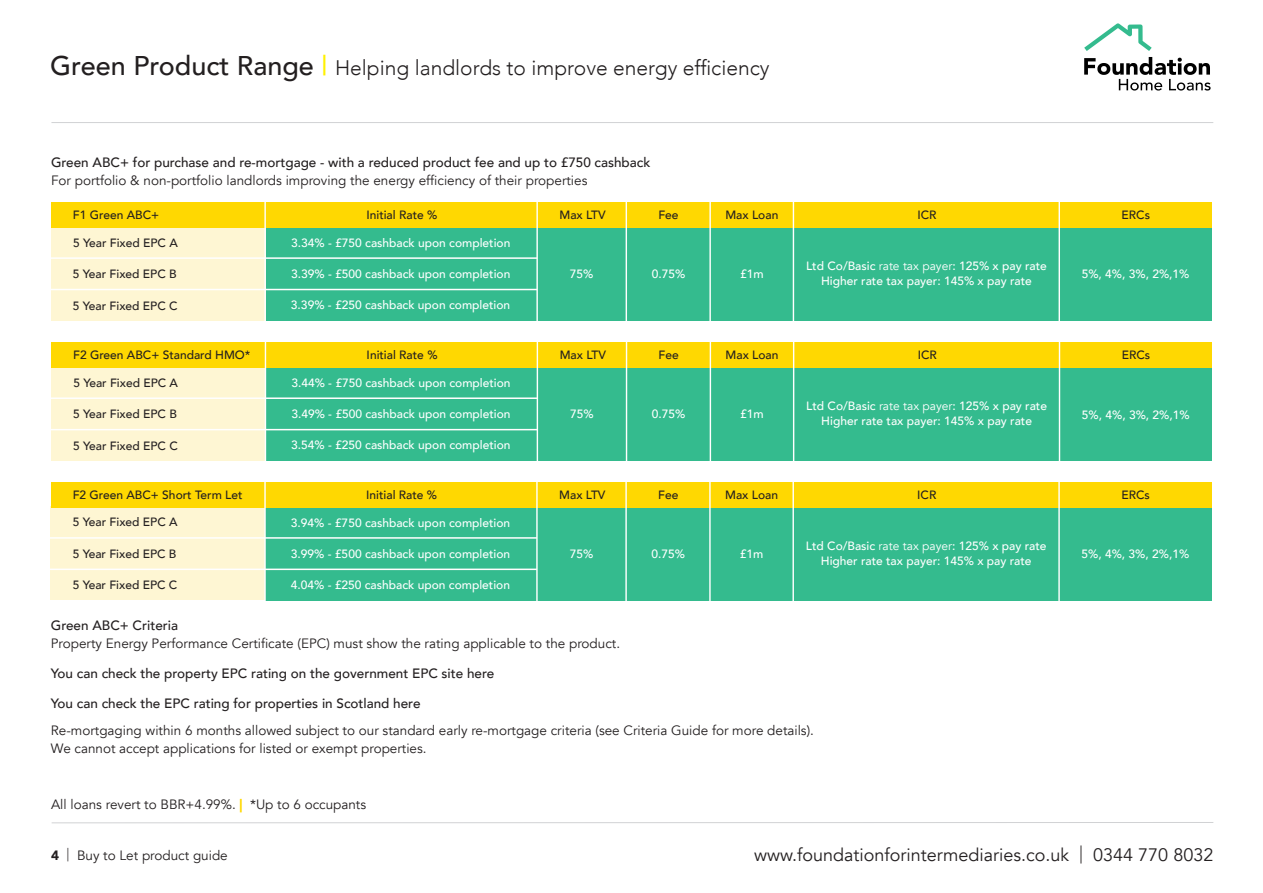
<style>
.page{position:relative;width:1263px;height:893px;background:#fff}
.page>*{position:absolute;margin:0;border:0;box-sizing:border-box;transform-origin:0 0}
.t1{font:300 21px "Avenir";color:#231f20}
.t2{font:18px "Avenir";color:#231f20}
.t3{font:13.5px/18px "Avenir";color:#231f20}
.t4{font:500 13.5px "Avenir";color:#231f20}
.t5{font:900 13.5px "Avenir";color:#231f20}
.t6{font:500 12px/15px "Avenir";color:#fff;text-align:center}
.t7{font:500 12px "Avenir";color:#231f20}
.s1{font-weight:500;font-size:27px}
.s2{font-weight:500;font-size:27px;color:#fff101}
.s3{font-weight:400}
.s4{font-weight:900;color:#ffd801}
.s5{font-weight:300}
</style>
<div class="page">
<div style="left:265px;top:227px;width:947px;height:94px;background:#34bb8e"></div>
<div style="left:265px;top:367px;width:947px;height:94px;background:#34bb8e"></div>
<div style="left:265px;top:507px;width:946px;height:93px;background:#34bb8e"></div>
<hr style="left:51px;top:122px;width:1162px;height:1px;background:#d1d2d4">
<hr style="left:52px;top:822px;width:1161px;height:1px;background:#d1d2d4">
<svg style="left:1084px;top:57px;width:126px;height:34px"></svg>
<svg style="left:1084px;top:23px;width:68px;height:28px"></svg>
<div style="left:51px;top:227px;width:214px;height:93px;background:#fef6d3"></div>
<div style="left:51px;top:202px;width:1161px;height:25px;background:#ffd801"></div>
<hr style="left:536px;top:200px;width:2px;height:124px;background:#fff">
<hr style="left:626px;top:200px;width:1px;height:123px;background:#fff">
<hr style="left:1058px;top:198px;width:2px;height:126px;background:#fff">
<hr style="left:793px;top:200px;width:1px;height:123px;background:#fff">
<hr style="left:709px;top:200px;width:2px;height:124px;background:#fff">
<hr style="left:49px;top:257px;width:488px;height:2px;background:#fff">
<hr style="left:48px;top:289px;width:489px;height:1px;background:#fff">
<div style="left:51px;top:367px;width:214px;height:93px;background:#fef6d3"></div>
<div style="left:51px;top:342px;width:1161px;height:26px;background:#ffd801"></div>
<hr style="left:537px;top:340px;width:1px;height:124px;background:#fff">
<hr style="left:626px;top:340px;width:1px;height:123px;background:#fff">
<hr style="left:1059px;top:338px;width:1px;height:126px;background:#fff">
<hr style="left:793px;top:340px;width:1px;height:123px;background:#fff">
<hr style="left:710px;top:340px;width:1px;height:124px;background:#fff">
<hr style="left:50px;top:397px;width:487px;height:2px;background:#fff">
<hr style="left:48px;top:429px;width:489px;height:1px;background:#fff">
<div style="left:51px;top:506px;width:214px;height:94px;background:#fef6d3"></div>
<div style="left:51px;top:482px;width:1161px;height:25px;background:#ffd801"></div>
<hr style="left:536px;top:480px;width:2px;height:124px;background:#fff">
<hr style="left:625px;top:480px;width:2px;height:123px;background:#fff">
<hr style="left:1058px;top:478px;width:2px;height:126px;background:#fff">
<hr style="left:792px;top:480px;width:2px;height:123px;background:#fff">
<hr style="left:709px;top:480px;width:2px;height:124px;background:#fff">
<hr style="left:49px;top:537px;width:488px;height:2px;background:#fff">
<hr style="left:48px;top:569px;width:489px;height:1px;background:#fff">
<hr style="left:265px;top:341px;width:1px;height:122px;background:#fff">
<hr style="left:264px;top:479px;width:2px;height:122px;background:#fff">
<hr style="left:264px;top:201px;width:2px;height:122px;background:#fff">
<h1 class="t1" style="left:50px;top:55px;width:721px"><span class="s1">Green Product Range</span> <span class="s2">|</span> Helping landlords to improve energy efficiency</h1>
<p class="t4" style="left:51px;top:151px;width:601px">Green ABC+ for purchase and re-mortgage - with a reduced product fee and up to £750 cashback</p>
<p class="t3" style="left:51px;top:172px;width:538px">For portfolio &amp; non-portfolio landlords improving the energy efficiency of their properties</p>
<p class="t7" style="left:366px;top:205px;width:72px">Initial Rate %</p>
<p class="t7" style="left:559px;top:204px;width:48px">Max LTV</p>
<p class="t7" style="left:658px;top:205px;width:22px">Fee</p>
<p class="t7" style="left:725px;top:205px;width:54px">Max Loan</p>
<p class="t7" style="left:917px;top:205px;width:21px">ICR</p>
<p class="t7" style="left:1121px;top:205px;width:30px">ERCs</p>
<p class="t7" style="left:73px;top:205px;width:88px">F1 Green ABC+</p>
<p class="t7" style="left:73px;top:232px;width:106px">5 Year Fixed EPC A</p>
<p class="t6" style="left:291px;top:235px;width:221px">3.34% - £750 cashback upon completion</p>
<p class="t6" style="left:570px;top:266px;width:25px">75%</p>
<p class="t6" style="left:652px;top:266px;width:35px">0.75%</p>
<p class="t6" style="left:740px;top:266px;width:25px">£1m</p>
<p class="t6" style="left:806px;top:258px;width:242px">Ltd Co/Basic <span class="s3">rate tax payer</span>: 125% x pay rate<br>Higher rate tax payer: 145% x pay rate</p>
<p class="t7" style="left:73px;top:264px;width:105px">5 Year Fixed EPC B</p>
<p class="t6" style="left:291px;top:265px;width:221px">3.39% - £500 cashback upon completion</p>
<p class="t6" style="left:1082px;top:266px;width:109px">5%, 4%, 3%, 2%,1%</p>
<p class="t7" style="left:73px;top:295px;width:106px">5 Year Fixed EPC C</p>
<p class="t6" style="left:291px;top:297px;width:221px">3.39% - £250 cashback upon completion</p>
<p class="t7" style="left:73px;top:345px;width:179px">F2 Green ABC+ Standard HMO*</p>
<p class="t7" style="left:73px;top:372px;width:106px">5 Year Fixed EPC A</p>
<p class="t6" style="left:291px;top:375px;width:221px">3.44% - £750 cashback upon completion</p>
<p class="t7" style="left:367px;top:345px;width:72px">Initial Rate %</p>
<p class="t7" style="left:560px;top:344px;width:48px">Max LTV</p>
<p class="t7" style="left:659px;top:345px;width:22px">Fee</p>
<p class="t7" style="left:726px;top:345px;width:54px">Max Loan</p>
<p class="t7" style="left:918px;top:345px;width:21px">ICR</p>
<p class="t7" style="left:1122px;top:345px;width:30px">ERCs</p>
<p class="t6" style="left:570px;top:406px;width:25px">75%</p>
<p class="t6" style="left:652px;top:406px;width:35px">0.75%</p>
<p class="t6" style="left:740px;top:406px;width:25px">£1m</p>
<p class="t6" style="left:806px;top:398px;width:242px">Ltd Co/Basic <span class="s3">rate tax payer</span>: 125% x pay rate<br>Higher rate tax payer: 145% x pay rate</p>
<p class="t7" style="left:73px;top:404px;width:105px">5 Year Fixed EPC B</p>
<p class="t6" style="left:291px;top:406px;width:221px">3.49% - £500 cashback upon completion</p>
<p class="t6" style="left:1082px;top:406px;width:109px">5%, 4%, 3%, 2%,1%</p>
<p class="t7" style="left:73px;top:435px;width:106px">5 Year Fixed EPC C</p>
<p class="t6" style="left:291px;top:437px;width:221px">3.54% - £250 cashback upon completion</p>
<p class="t7" style="left:73px;top:484px;width:171px">F2 Green ABC+ Short Term Let</p>
<p class="t7" style="left:73px;top:512px;width:106px">5 Year Fixed EPC A</p>
<p class="t6" style="left:291px;top:514px;width:221px">3.94% - £750 cashback upon completion</p>
<p class="t7" style="left:366px;top:484px;width:72px">Initial Rate %</p>
<p class="t7" style="left:559px;top:484px;width:48px">Max LTV</p>
<p class="t7" style="left:658px;top:484px;width:22px">Fee</p>
<p class="t7" style="left:725px;top:484px;width:54px">Max Loan</p>
<p class="t7" style="left:917px;top:484px;width:21px">ICR</p>
<p class="t7" style="left:1121px;top:484px;width:30px">ERCs</p>
<p class="t6" style="left:570px;top:546px;width:25px">75%</p>
<p class="t6" style="left:651px;top:546px;width:35px">0.75%</p>
<p class="t6" style="left:740px;top:545px;width:25px">£1m</p>
<p class="t6" style="left:806px;top:538px;width:242px">Ltd Co/Basic <span class="s3">rate tax payer</span>: 125% x pay rate<br>Higher rate tax payer: 145% x pay rate</p>
<p class="t7" style="left:73px;top:543px;width:105px">5 Year Fixed EPC B</p>
<p class="t6" style="left:291px;top:545px;width:221px">3.99% - £500 cashback upon completion</p>
<p class="t6" style="left:1081px;top:546px;width:109px">5%, 4%, 3%, 2%,1%</p>
<p class="t7" style="left:73px;top:575px;width:106px">5 Year Fixed EPC C</p>
<p class="t6" style="left:291px;top:577px;width:221px">4.04% - £250 cashback upon completion</p>
<p class="t4" style="left:51px;top:613px;width:129px">Green ABC+ Criteria</p>
<p class="t3" style="left:51px;top:634px;width:571px">Property Energy Performance Certificate (EPC) must show the rating applicable to the product.</p>
<p class="t4" style="left:51px;top:661px;width:445px">You can check the property EPC rating on the government EPC site here</p>
<p class="t4" style="left:51px;top:691px;width:371px">You can check the EPC rating for properties in Scotland here</p>
<p class="t3" style="left:51px;top:721px;width:765px">Re-mortgaging within 6 months allowed subject to our standard early re-mortgage criteria (see Criteria Guide for more details).<br>We cannot accept applications for listed or exempt properties.</p>
<p class="t3" style="left:51px;top:795px;width:317px">All loans revert to BBR+4.99%. <span class="s4">|</span> *Up to 6 occupants</p>
<p class="t5" style="left:51px;top:843px;width:9px">4</p>
<h2 class="t2" style="left:754px;top:844px;width:461px">www.foundationforintermediaries.co.uk <span class="s5">|</span> 0344 770 8032</h2>
<p class="t3" style="left:67px;top:846px;width:163px"><span class="s5">|</span> Buy to Let product guide</p>
</div>
